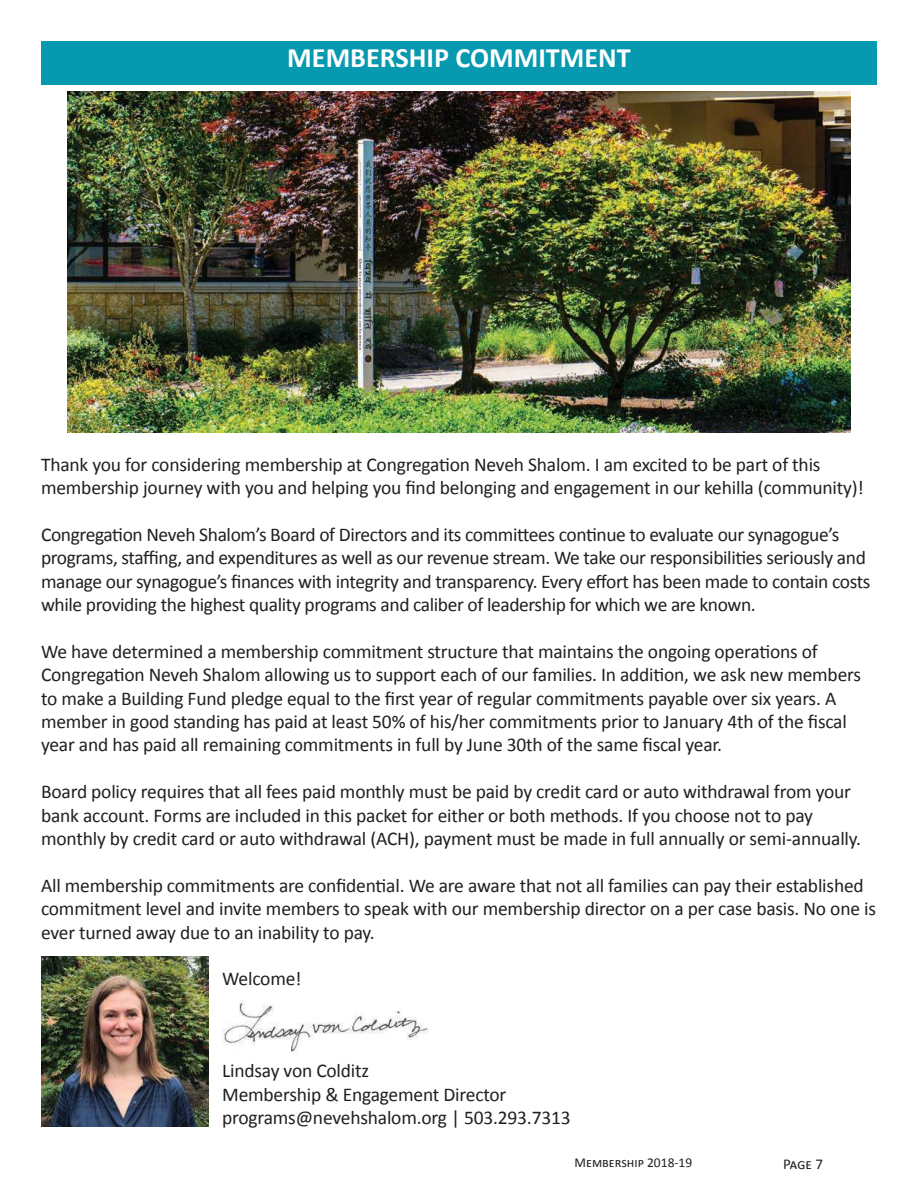
<style>
.page{position:relative;width:918px;height:1188px;background:#fff}
.page>*{position:absolute;margin:0;border:0;box-sizing:border-box;transform-origin:0 0}
.t1{font:700 28.2px "Calibri";color:#fff}
.t2{font:19.5px/23.4px "Calibri";letter-spacing:-.01em;color:#231f20}
.t3{font:15px "Calibri";color:#231f20}
.t4{font:13.5px "Calibri";color:#231f20}
</style>
<div class="page">
<div style="left:41px;top:41px;width:836px;height:44px;background:#0699af"></div>
<img style="left:68px;top:92px;width:782px;height:341px">
<img style="left:41px;top:957px;width:168px;height:169px">
<img style="left:223px;top:1002px;width:206px;height:50px">
<h1 class="t1" style="left:287px;top:41px;width:345px">MEMBERSHIP COMMITMENT</h1>
<p class="t2" style="left:41px;top:453px;width:824px">Thank you for considering membership at Congregation Neveh Shalom. I am excited to be part of this membership journey with you and helping you find belonging and engagement in our kehilla (community)!</p>
<p class="t2" style="left:41px;top:523px;width:831px">Congregation Neveh Shalom’s Board of Directors and its committees continue to evaluate our synagogue’s programs, staffing, and expenditures as well as our revenue stream. We take our responsibilities seriously and manage our synagogue’s finances with integrity and transparency. Every effort has been made to contain costs while providing the highest quality programs and caliber of leadership for which we are known.</p>
<p class="t2" style="left:41px;top:640px;width:822px">We have determined a membership commitment structure that maintains the ongoing operations of Congregation Neveh Shalom allowing us to support each of our families. In addition, we ask new members to make a Building Fund pledge equal to the first year of regular commitments payable over six years. A member in good standing has paid at least 50% of his/her commitments prior to January 4th of the fiscal year and has paid all remaining commitments in full by June 30th of the same fiscal year.</p>
<p class="t2" style="left:41px;top:780px;width:822px">Board policy requires that all fees paid monthly must be paid by credit card or auto withdrawal from your bank account. Forms are included in this packet for either or both methods. If you choose not to pay monthly by credit card or auto withdrawal (ACH), payment must be made in full annually or semi-annually.</p>
<p class="t2" style="left:41px;top:874px;width:836px">All membership commitments are confidential. We are aware that not all families can pay their established commitment level and invite members to speak with our membership director on a per case basis. No one is ever turned away due to an inability to pay.</p>
<p class="t2" style="left:222px;top:967px;width:81px">Welcome!</p>
<p class="t2" style="left:222px;top:1059px;width:350px">Lindsay von Colditz<br>Membership &amp; Engagement Director programs@nevehshalom.org | 503.293.7313</p>
<p class="t4" style="left:575px;top:1154px;width:119px">Membership 2018-19</p>
<p class="t3" style="left:783px;top:1154px;width:42px">Page 7</p>
</div>
